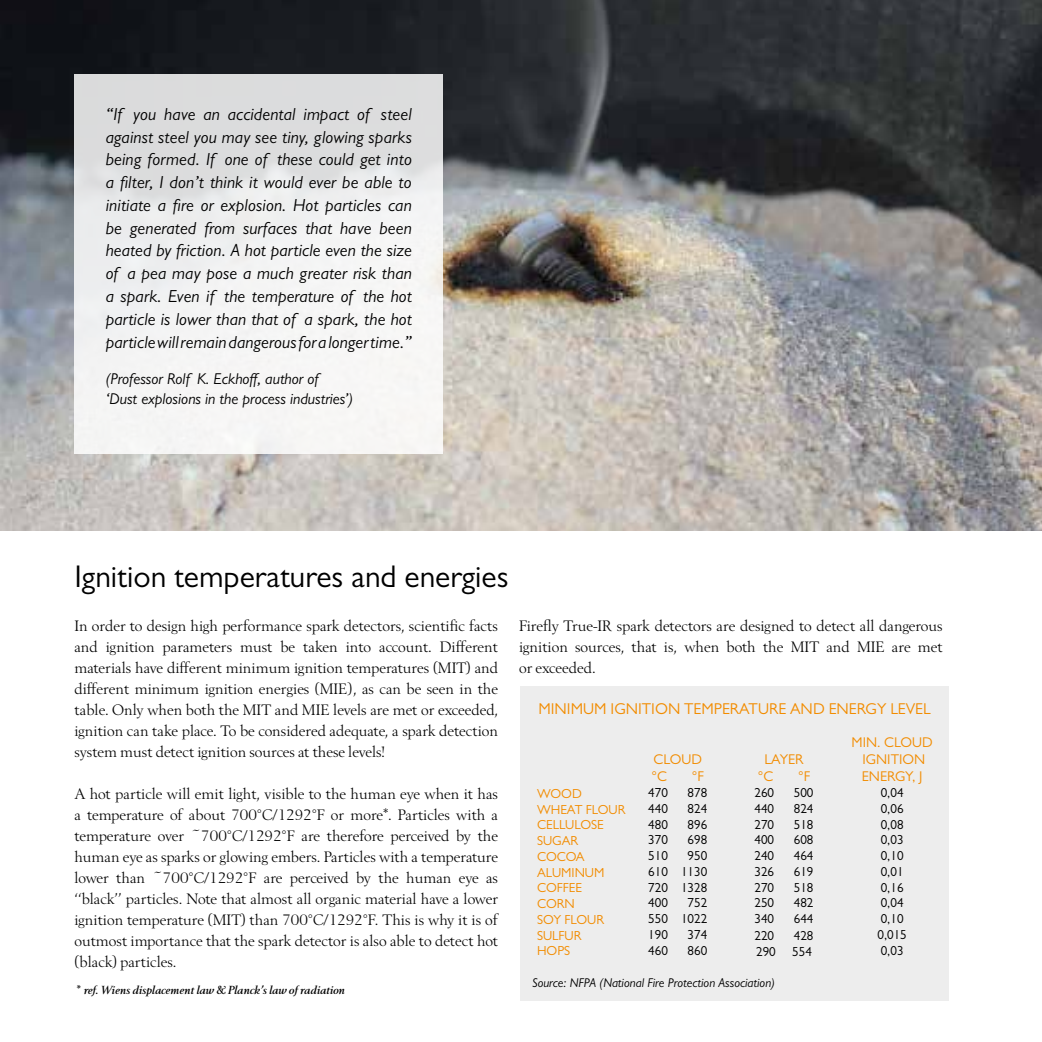
<style>
.page{position:relative;width:1042px;height:1042px;background:#fff}
.page>*{position:absolute;margin:0;border:0;box-sizing:border-box;transform-origin:0 0}
.t1{font:31.5px "Gill Sans MT Pro";color:#000}
.t2{font:italic 17.5px/22.8px "Gill Sans MT Pro";letter-spacing:.01em;color:#000;text-align:justify}
.t3{font:15.75px/21px "Berling";color:#000;text-align:justify}
.t4{font:italic 15.75px/19.2px "Gill Sans MT Pro";color:#000}
.t5{font:15.75px "Gill Sans MT Pro";color:#f28c00}
.t6{font:14.17px/17px "Gill Sans MT Pro";color:#f28c00}
.t7{font:13.12px/15.8px "Gill Sans MT Pro";color:#000;text-align:justify}
.t8{font:13.12px/15.8px "Gill Sans MT Pro";color:#f28c00}
.t9{font:italic 12.78px "Gill Sans MT Pro";color:#000}
.t10{font:italic 700 12.25px "Berling";color:#000}
</style>
<div class="page">
<img style="left:0;top:0;width:1042px;height:531px">
<div style="left:520px;top:686px;width:429px;height:314px;background:#ededed"></div>
<div style="left:74px;top:74px;width:369px;height:380px;background:linear-gradient(to bottom,#dbdcdd,#fdfdfc)"></div>
<p class="t2" style="left:106px;top:103px;width:308px">“If you have an accidental impact of steel against steel you may see tiny, glowing sparks being formed. If one of these could get into a filter, I don’t think it would ever be able to initiate a fire or explosion. Hot particles can be generated from surfaces that have been heated by friction. A hot particle even the size of a pea may pose a much greater risk than a spark. Even if the temperature of the hot particle is lower than that of a spark, the hot particle will remain dangerous for a longer time.”</p>
<p class="t4" style="left:106px;top:369px;width:249px">(Professor Rolf K. Eckhoff, author of ‘Dust explosions in the process industries’)</p>
<h1 class="t1" style="left:74px;top:558px;width:436px">Ignition temperatures and energies</h1>
<p class="t3" style="left:74px;top:616px;width:425px">In order to design high performance spark detectors, scientific facts and ignition parameters must be taken into account. Different materials have different minimum ignition temperatures (MIT) and different minimum ignition energies (MIE), as can be seen in the table. Only when both the MIT and MIE levels are met or exceeded, ignition can take place. To be considered adequate, a spark detection system must detect ignition sources at these levels!</p>
<p class="t3" style="left:74px;top:784px;width:425px">A hot particle will emit light, visible to the human eye when it has a temperature of about 700°C/1292°F or more*. Particles with a temperature over ~700°C/1292°F are therefore perceived by the human eye as sparks or glowing embers. Particles with a temperature lower than ~700°C/1292°F are perceived by the human eye as ‘‘black’’ particles. Note that almost all organic material have a lower ignition temperature (MIT) than 700°C/1292°F. This is why it is of outmost importance that the spark detector is also able to detect hot (black) particles.</p>
<p class="t10" style="left:74px;top:982px;width:272px">* ref. Wiens displacement law &amp; Planck’s law of radiation</p>
<p class="t3" style="left:519px;top:616px;width:425px">Firefly True-IR spark detectors are designed to detect all dangerous ignition sources, that is, when both the MIT and MIE are met or exceeded.</p>
<p class="t5" style="left:538px;top:700px;width:394px">MINIMUM IGNITION TEMPERATURE AND ENERGY LEVEL</p>
<p class="t6" style="left:651px;top:751px;width:52px">CLOUD °C</p>
<p class="t6" style="left:692px;top:768px;width:14px">°F</p>
<p class="t6" style="left:758px;top:751px;width:47px;text-indent:7px">LAYER °C</p>
<p class="t6" style="left:798px;top:768px;width:14px">°F</p>
<p class="t7" style="left:648px;top:785px;width:21px">470</p>
<p class="t7" style="left:687px;top:785px;width:21px">878</p>
<p class="t7" style="left:648px;top:800px;width:21px">440</p>
<p class="t7" style="left:687px;top:800px;width:21px">824</p>
<p class="t7" style="left:648px;top:816px;width:21px">480</p>
<p class="t7" style="left:687px;top:816px;width:21px">896</p>
<p class="t7" style="left:648px;top:832px;width:21px">370</p>
<p class="t7" style="left:687px;top:832px;width:21px">698</p>
<p class="t7" style="left:648px;top:848px;width:21px">510</p>
<p class="t7" style="left:754px;top:785px;width:21px">260</p>
<p class="t7" style="left:794px;top:785px;width:21px">500</p>
<p class="t7" style="left:754px;top:800px;width:21px">440</p>
<p class="t7" style="left:794px;top:800px;width:21px">824</p>
<p class="t7" style="left:754px;top:816px;width:21px">270</p>
<p class="t7" style="left:794px;top:816px;width:21px">518</p>
<p class="t7" style="left:754px;top:832px;width:21px">400</p>
<p class="t7" style="left:794px;top:832px;width:21px">608</p>
<p class="t7" style="left:754px;top:848px;width:21px">240</p>
<p class="t7" style="left:794px;top:848px;width:21px">464</p>
<p class="t7" style="left:754px;top:863px;width:21px">326</p>
<p class="t7" style="left:794px;top:863px;width:21px">619</p>
<p class="t7" style="left:754px;top:879px;width:21px">270</p>
<p class="t7" style="left:794px;top:879px;width:21px">518</p>
<p class="t7" style="left:754px;top:895px;width:21px">250</p>
<p class="t7" style="left:794px;top:895px;width:21px">482</p>
<p class="t7" style="left:754px;top:911px;width:21px">340</p>
<p class="t7" style="left:794px;top:911px;width:21px">644</p>
<p class="t7" style="left:754px;top:928px;width:21px">220</p>
<p class="t7" style="left:794px;top:928px;width:21px">428</p>
<p class="t7" style="left:756px;top:943px;width:21px">290</p>
<p class="t7" style="left:792px;top:943px;width:21px">554</p>
<p class="t8" style="left:537px;top:785px;width:90px">WOOD<br>WHEAT FLOUR<br>CELLULOSE<br>SUGAR<br>COCOA<br>ALUMINUM<br>COFFEE<br>CORN<br>SOY FLOUR<br>SULFUR<br>HOPS</p>
<p class="t9" style="left:532px;top:975px;width:244px">Source: NFPA (National Fire Protection Association)</p>
<p class="t7" style="left:648px;top:848px;width:61px;text-indent:39px">950<br>610 1130<br>720 1328<br>400</p>
<p class="t7" style="left:648px;top:895px;width:61px;text-indent:39px">752<br>550 1022<br>190</p>
<p class="t7" style="left:687px;top:926px;width:21px">374</p>
<p class="t7" style="left:648px;top:942px;width:21px">460</p>
<p class="t7" style="left:687px;top:942px;width:21px">860</p>
<p class="t6" style="left:851px;top:734px;width:83px;text-align:center">MIN. CLOUD<br>IGNITION<br>ENERGY, J</p>
<p class="t7" style="left:877px;top:784px;width:31px;text-align:left">0,04<br>0,06<br>0,08<br>0,03<br>0,10<br>0,01<br>0,16<br>0,04<br>0,10<br>0,015<br>0,03</p>
</div>
